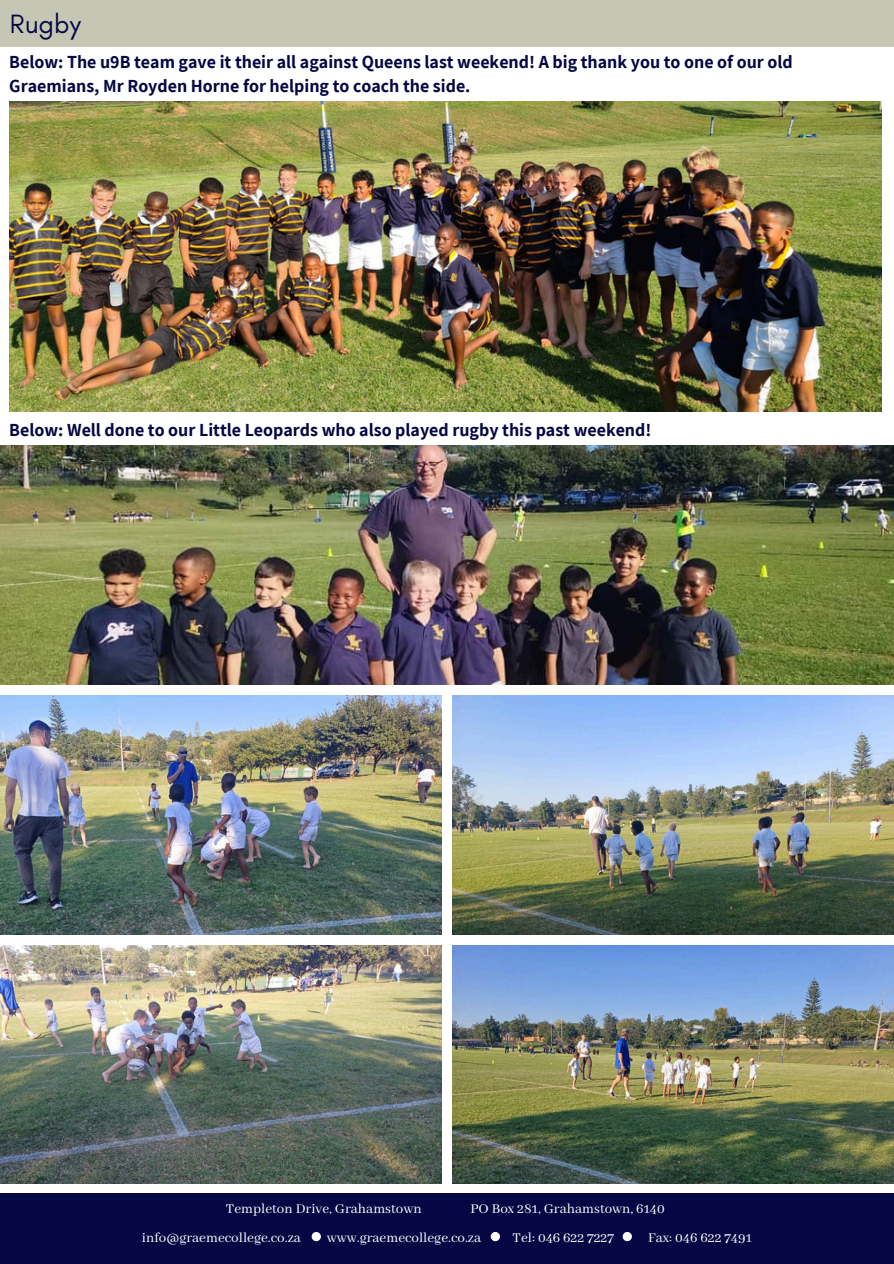
<style>
.page{position:relative;width:894px;height:1264px;background:#fff}
.page>*{position:absolute;margin:0;border:0;box-sizing:border-box;transform-origin:0 0}
.t1{font:27px "Glacial Indifference";color:#060644}
.t2{font:700 18px/24.8px "Assistant";color:#060644}
.t3{font:15px "Abhaya Libre";color:#fff}
</style>
<div class="page">
<img style="left:0;top:446px;width:893px;height:238px">
<img style="left:0;top:695px;width:441px;height:239px">
<img style="left:452px;top:695px;width:441px;height:239px">
<img style="left:0;top:945px;width:441px;height:238px">
<img style="left:452px;top:945px;width:441px;height:238px">
<div style="left:0;top:1193px;width:893px;height:70px;background:#060644"></div>
<svg style="left:490px;top:1231px;width:10px;height:10px"></svg>
<svg style="left:622px;top:1231px;width:9px;height:10px"></svg>
<svg style="left:311px;top:1231px;width:10px;height:10px"></svg>
<div style="left:0;top:0;width:893px;height:47px;background:#c6c6b5"></div>
<img style="left:9px;top:102px;width:872px;height:309px">
<h2 class="t1" style="left:10px;top:7px;width:72px">Rugby</h2>
<p class="t2" style="left:9px;top:49px;width:784px">Below: The u9B team gave it their all against Queens last weekend! A big thank you to one of our old<br>Graemians, Mr Royden Horne for helping to coach the side.</p>
<p class="t2" style="left:9px;top:417px;width:643px">Below: Well done to our Little Leopards who also played rugby this past weekend!</p>
<h1 class="t3" style="left:226px;top:1200px;width:197px">Templeton Drive, Grahamstown</h1>
<h1 class="t3" style="left:470px;top:1200px;width:196px">PO Box 281, Grahamstown, 6140</h1>
<h2 class="t3" style="left:142px;top:1228px;width:160px">info@graemecollege.co.za</h2>
<h2 class="t3" style="left:326px;top:1228px;width:156px">www.graemecollege.co.za</h2>
<h2 class="t3" style="left:512px;top:1228px;width:103px">Tel: 046 622 7227</h2>
<h2 class="t3" style="left:648px;top:1228px;width:105px">Fax: 046 622 7491</h2>
</div>
